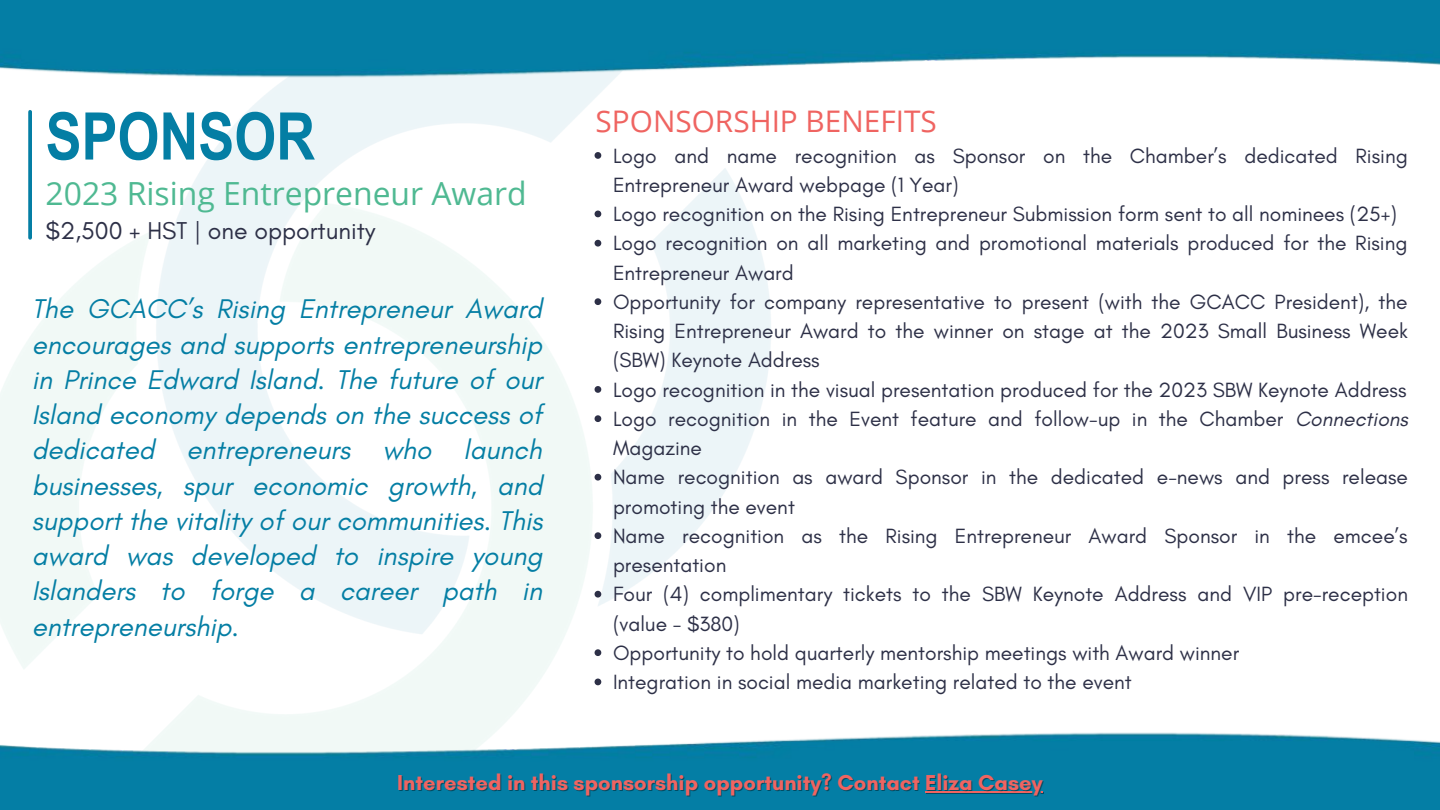
<style>
.page{position:relative;width:1440px;height:810px;background:#fff}
.page>*{position:absolute;margin:0;border:0;box-sizing:border-box;transform-origin:0 0}
.t1{font:700 65.8px "Arial Narrow";color:#047ea4}
.t2{font:31.9px "Open Sans";color:#4fb992}
.t3{font:29.8px "Open Sans";color:#ef6461}
.t4{font:italic 27.5px/35.2px "Glacial Indifference";color:#047ea4;text-align:justify}
.t5{font:24.8px "Glacial Indifference";color:#2d3047}
.t6{font:700 22px "Glacial Indifference";color:#ef6461}
.t7{font:21px/29.2px "Glacial Indifference";color:#2d3047}
.s1{font-style:italic}
</style>
<div class="page">
<img style="left:0;top:81px;width:771px;height:648px">
<img style="left:0;top:0;width:1440px;height:81px">
<img style="left:0;top:729px;width:1440px;height:81px">
<svg style="left:28px;top:112px;width:4px;height:126px"></svg>
<hr style="left:926px;top:792px;width:118px;height:2px;background:#000;opacity:.4">
<hr style="left:925px;top:791px;width:118px;height:2px;background:#ef6461">
<svg style="left:595px;top:152px;width:6px;height:7px"></svg>
<svg style="left:595px;top:211px;width:6px;height:6px"></svg>
<svg style="left:595px;top:240px;width:6px;height:7px"></svg>
<svg style="left:595px;top:298px;width:6px;height:7px"></svg>
<svg style="left:595px;top:386px;width:6px;height:7px"></svg>
<svg style="left:595px;top:415px;width:6px;height:7px"></svg>
<svg style="left:595px;top:474px;width:6px;height:7px"></svg>
<svg style="left:595px;top:532px;width:6px;height:7px"></svg>
<svg style="left:595px;top:591px;width:6px;height:7px"></svg>
<svg style="left:595px;top:649px;width:6px;height:7px"></svg>
<svg style="left:595px;top:679px;width:6px;height:6px"></svg>
<h1 class="t1" style="left:46px;top:112px;width:271px">SPONSOR</h1>
<h2 class="t2" style="left:46px;top:171px;width:483px">2023 Rising Entrepreneur Award</h2>
<p class="t5" style="left:46px;top:215px;width:331px">$2,500 + HST | one opportunity</p>
<p class="t4" style="left:32px;top:291px;width:512px">The GCACC’s Rising Entrepreneur Award encourages and supports entrepreneurship in Prince Edward Island. The future of our Island economy depends on the success of dedicated entrepreneurs who launch businesses, spur economic growth, and support the vitality of our communities. This award was developed to inspire young Islanders to forge a career path in entrepreneurship.</p>
<h3 class="t3" style="left:596px;top:100px;width:343px">SPONSORSHIP BENEFITS</h3>
<p class="t7" style="left:613px;top:141px;width:797px">Logo and name recognition as Sponsor on the Chamber’s dedicated Rising Entrepreneur Award webpage (1 Year)<br>Logo recognition on the Rising Entrepreneur Submission form sent to all nominees (25+)<br>Logo recognition on all marketing and promotional materials produced for the Rising Entrepreneur Award<br>Opportunity for company representative to present (with the GCACC President), the Rising Entrepreneur Award to the winner on stage at the 2023 Small Business Week (SBW) Keynote Address<br>Logo recognition in the visual presentation produced for the 2023 SBW Keynote Address Logo recognition in the Event feature and follow-up in the Chamber <span class="s1">Connections </span>Magazine<br>Name recognition as award Sponsor in the dedicated e-news and press release promoting the event<br>Name recognition as the Rising Entrepreneur Award Sponsor in the emcee’s presentation<br>Four (4) complimentary tickets to the SBW Keynote Address and VIP pre-reception (value - $380)<br>Opportunity to hold quarterly mentorship meetings with Award winner<br>Integration in social media marketing related to the event</p>
<p class="t6" style="left:397px;top:769px;width:647px">Interested in this sponsorship opportunity? Contact Eliza Casey</p>
</div>
